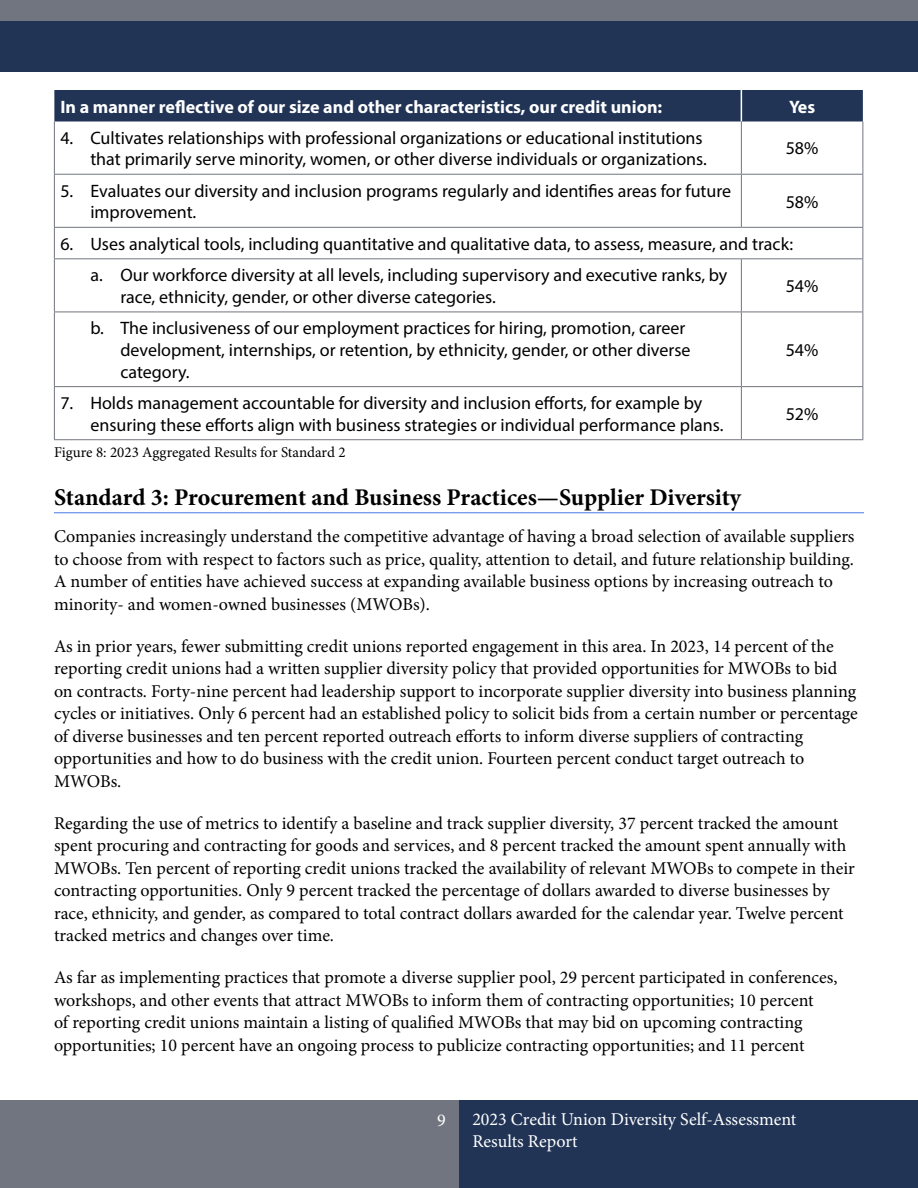
<style>
.page{position:relative;width:918px;height:1188px;background:#fff}
.page>*{position:absolute;margin:0;border:0;box-sizing:border-box;transform-origin:0 0}
.t1{font:700 24px "Minion Pro";letter-spacing:-.005em;color:#000}
.body_text{font:18px/22.5px "Minion Pro";color:#000}
.Table_Body_centered{font:18px/21.6px "Myriad Pro";color:#000}
.Table_Row_Label{font:700 18px "Myriad Pro";color:#fff}
.t2{font:18px/21.6px "Minion Pro";color:#fff}
.Table_Row_Label_Centered{font:700 18px "Myriad Pro";color:#fff}
.table_footnote{font:15px "Minion Pro";color:#000}
</style>
<div class="page">
<div style="left:0;top:0;width:918px;height:22px;background:#71757f"></div>
<div style="left:0;top:22px;width:918px;height:50px;background:#213456"></div>
<div style="left:0;top:1100px;width:459px;height:88px;background:#71757f"></div>
<div style="left:459px;top:1100px;width:459px;height:88px;background:#213456"></div>
<hr style="left:54px;top:512px;width:810px;height:1px;background:#497ae4">
<div style="left:54px;top:90px;width:809px;height:32px;background:#213456"></div>
<hr style="left:741px;top:90px;width:1px;height:32px;background:#fff">
<hr style="left:54px;top:122px;width:1px;height:52px;background:#71757f">
<hr style="left:54px;top:175px;width:1px;height:52px;background:#71757f">
<hr style="left:741px;top:122px;width:1px;height:52px;background:#71757f">
<hr style="left:862px;top:122px;width:1px;height:52px;background:#71757f">
<hr style="left:741px;top:175px;width:1px;height:52px;background:#71757f">
<hr style="left:862px;top:175px;width:1px;height:52px;background:#71757f">
<hr style="left:54px;top:174px;width:687px;height:1px;background:#71757f">
<hr style="left:741px;top:174px;width:122px;height:1px;background:#71757f">
<hr style="left:54px;top:228px;width:1px;height:30px;background:#71757f">
<hr style="left:54px;top:227px;width:687px;height:1px;background:#71757f">
<hr style="left:741px;top:227px;width:122px;height:1px;background:#71757f">
<hr style="left:862px;top:228px;width:1px;height:30px;background:#71757f">
<hr style="left:54px;top:259px;width:1px;height:53px;background:#71757f">
<hr style="left:54px;top:312px;width:1px;height:74px;background:#71757f">
<hr style="left:54px;top:387px;width:1px;height:52px;background:#71757f">
<hr style="left:54px;top:258px;width:687px;height:1px;background:#71757f">
<hr style="left:741px;top:258px;width:122px;height:1px;background:#71757f">
<hr style="left:741px;top:259px;width:1px;height:53px;background:#71757f">
<hr style="left:862px;top:259px;width:1px;height:53px;background:#71757f">
<hr style="left:741px;top:312px;width:1px;height:74px;background:#71757f">
<hr style="left:862px;top:312px;width:1px;height:74px;background:#71757f">
<hr style="left:741px;top:387px;width:1px;height:52px;background:#71757f">
<hr style="left:862px;top:387px;width:1px;height:52px;background:#71757f">
<hr style="left:54px;top:312px;width:687px;height:1px;background:#71757f">
<hr style="left:741px;top:312px;width:122px;height:1px;background:#71757f">
<hr style="left:54px;top:386px;width:687px;height:1px;background:#71757f">
<hr style="left:741px;top:386px;width:122px;height:1px;background:#71757f">
<hr style="left:54px;top:439px;width:687px;height:1px;background:#71757f">
<hr style="left:741px;top:439px;width:122px;height:1px;background:#71757f">
<p class="Table_Row_Label" style="left:60px;top:95px;width:603px">In a manner reflective of our size and other characteristics, our credit union:</p>
<p class="Table_Row_Label_Centered" style="left:789px;top:95px;width:28px">Yes</p>
<p class="Table_Body_centered" style="left:60px;top:127px;width:648px;text-align:right">4. Cultivates relationships with professional organizations or educational institutions that primarily serve minority, women, or other diverse individuals or organizations.</p>
<p class="Table_Body_centered" style="left:786px;top:137px;width:34px">58%</p>
<p class="Table_Body_centered" style="left:90px;top:180px;width:642px;text-indent:-30px">5. Evaluates our diversity and inclusion programs regularly and identifies areas for future improvement.</p>
<p class="Table_Body_centered" style="left:786px;top:190px;width:34px">58%</p>
<p class="Table_Body_centered" style="left:60px;top:233px;width:734px">6. Uses analytical tools, including quantitative and qualitative data, to assess, measure, and track:</p>
<p class="Table_Body_centered" style="left:120px;top:264px;width:609px;text-indent:-30px">a. Our workforce diversity at all levels, including supervisory and executive ranks, by race, ethnicity, gender, or other diverse categories.</p>
<p class="Table_Body_centered" style="left:786px;top:275px;width:34px">54%</p>
<p class="Table_Body_centered" style="left:120px;top:317px;width:572px;text-indent:-30px">b. The inclusiveness of our employment practices for hiring, promotion, career development, internships, or retention, by ethnicity, gender, or other diverse category.</p>
<p class="Table_Body_centered" style="left:786px;top:339px;width:34px">54%</p>
<p class="Table_Body_centered" style="left:90px;top:392px;width:635px;text-indent:-30px">7. Holds management accountable for diversity and inclusion efforts, for example by ensuring these efforts align with business strategies or individual performance plans.</p>
<p class="Table_Body_centered" style="left:786px;top:403px;width:34px">52%</p>
<p class="table_footnote" style="left:54px;top:442px;width:293px">Figure 8: 2023 Aggregated Results for Standard 2</p>
<h2 class="t1" style="left:54px;top:480px;width:689px">Standard 3: Procurement and Business Practices—Supplier Diversity</h2>
<p class="body_text" style="left:54px;top:525px;width:802px">Companies increasingly understand the competitive advantage of having a broad selection of available suppliers to choose from with respect to factors such as price, quality, attention to detail, and future relationship building.<br>A number of entities have achieved success at expanding available business options by increasing outreach to minority- and women-owned businesses (MWOBs).</p>
<p class="body_text" style="left:54px;top:635px;width:805px">As in prior years, fewer submitting credit unions reported engagement in this area. In 2023, 14 percent of the reporting credit unions had a written supplier diversity policy that provided opportunities for MWOBs to bid on contracts. Forty-nine percent had leadership support to incorporate supplier diversity into business planning cycles or initiatives. Only 6 percent had an established policy to solicit bids from a certain number or percentage of diverse businesses and ten percent reported outreach efforts to inform diverse suppliers of contracting opportunities and how to do business with the credit union. Fourteen percent conduct target outreach to MWOBs.</p>
<p class="body_text" style="left:54px;top:812px;width:802px">Regarding the use of metrics to identify a baseline and track supplier diversity, 37 percent tracked the amount spent procuring and contracting for goods and services, and 8 percent tracked the amount spent annually with MWOBs. Ten percent of reporting credit unions tracked the availability of relevant MWOBs to compete in their contracting opportunities. Only 9 percent tracked the percentage of dollars awarded to diverse businesses by race, ethnicity, and gender, as compared to total contract dollars awarded for the calendar year. Twelve percent tracked metrics and changes over time.</p>
<p class="body_text" style="left:54px;top:966px;width:785px">As far as implementing practices that promote a diverse supplier pool, 29 percent participated in conferences, workshops, and other events that attract MWOBs to inform them of contracting opportunities; 10 percent<br>of reporting credit unions maintain a listing of qualified MWOBs that may bid on upcoming contracting opportunities; 10 percent have an ongoing process to publicize contracting opportunities; and 11 percent</p>
<p class="t2" style="left:437px;top:1109px;width:10px">9</p>
<p class="t2" style="left:472px;top:1109px;width:326px">2023 Credit Union Diversity Self-Assessment<br>Results Report</p>
</div>
